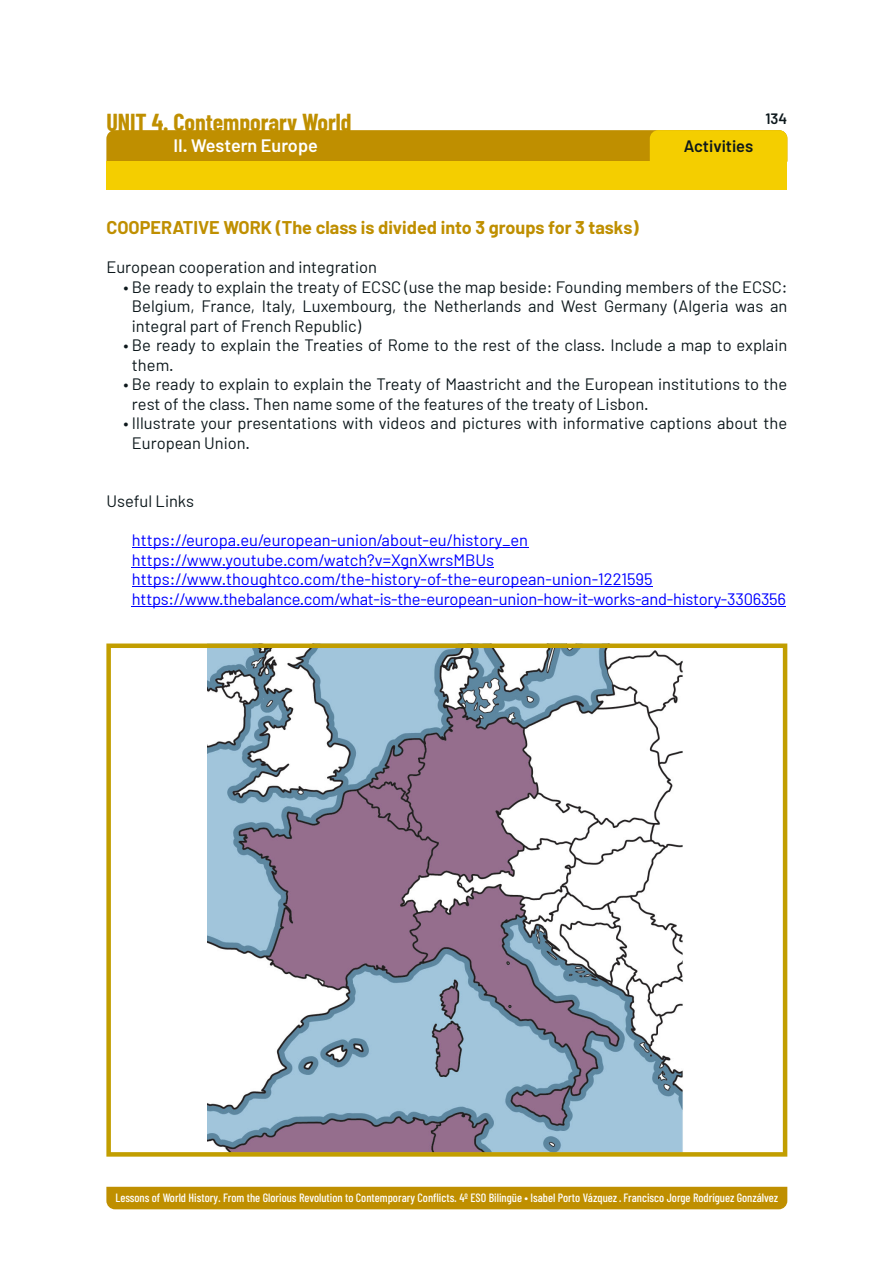
<style>
.page{position:relative;width:894px;height:1263px;background:#fff}
.page>*{position:absolute;margin:0;border:0;box-sizing:border-box;transform-origin:0 0}
.t1{font:700 24px "Barlow Condensed";color:#bf8f00}
.t2{font:700 18px "Barlow";color:#bf8f00}
.t3{font:600 18px "Barlow";color:#fff}
.t4{font:16.5px/19.5px "Barlow";color:#0d181c}
.t5{font:16.5px/19.5px "Barlow";color:#00f}
.t6{font:600 16.5px "Barlow";color:#0d181c}
.t7{font:600 15px "Barlow";color:#0d181c}
.t8{font:500 12px "Barlow Condensed";color:#fff}
</style>
<div class="page">
<div style="left:106px;top:1187px;width:681px;height:22px;background:#bf8f00"></div>
<svg style="left:106px;top:130px;width:681px;height:31px;background:#c99c01"></svg>
<hr style="left:132px;top:547px;width:396px;height:1px;background:#00f">
<hr style="left:132px;top:567px;width:362px;height:1px;background:#00f">
<hr style="left:132px;top:586px;width:520px;height:1px;background:#00f">
<hr style="left:132px;top:606px;width:653px;height:1px;background:#00f">
<div style="left:106px;top:161px;width:681px;height:29px;background:#f4ce00"></div>
<svg style="left:106px;top:643px;width:681px;height:514px"></svg>
<h1 class="t1" style="left:106px;top:107px;width:247px">UNIT 4. Contemporary World</h1>
<p class="t7" style="left:765px;top:109px;width:23px">134</p>
<p class="t3" style="left:173px;top:134px;width:146px">II. Western Europe</p>
<p class="t6" style="left:683px;top:136px;width:71px">Activities</p>
<p class="t2" style="left:106px;top:216px;width:533px">COOPERATIVE WORK (The class is divided into 3 groups for 3 tasks)</p>
<p class="t4" style="left:106px;top:257px;width:272px">European cooperation and integration</p>
<p class="t4" style="left:132px;top:276px;width:656px;text-align:justify;text-indent:-9px">• Be ready to explain the treaty of ECSC (use the map beside: Founding members of the ECSC:<br>Belgium, France, Italy, Luxembourg, the Netherlands and West Germany (Algeria was an integral part of French Republic)</p>
<p class="t4" style="left:132px;top:335px;width:656px;text-indent:-9px">• Be ready to explain the Treaties of Rome to the rest of the class. Include a map to explain them.</p>
<p class="t4" style="left:132px;top:374px;width:656px;text-indent:-9px">• Be ready to explain to explain the Treaty of Maastricht and the European institutions to the rest of the class. Then name some of the features of the treaty of Lisbon.</p>
<p class="t4" style="left:132px;top:413px;width:656px;text-indent:-9px">• Illustrate your presentations with videos and pictures with informative captions about the<br>European Union.</p>
<p class="t4" style="left:106px;top:491px;width:89px">Useful Links</p>
<p class="t5" style="left:132px;top:530px;width:655px">https://europa.eu/european-union/about-eu/history_en https://www.youtube.com/watch?v=XgnXwrsMBUs https://www.thoughtco.com/the-history-of-the-european-union-1221595 https://www.thebalance.com/what-is-the-european-union-how-it-works-and-history-3306356</p>
<p class="t8" style="left:115px;top:1190px;width:664px">Lessons of World History. From the Glorious Revolution to Contemporary Conflicts. 4º ESO Bilingüe • Isabel Porto Vázquez · Francisco Jorge Rodríguez Gonzálvez</p>
</div>
